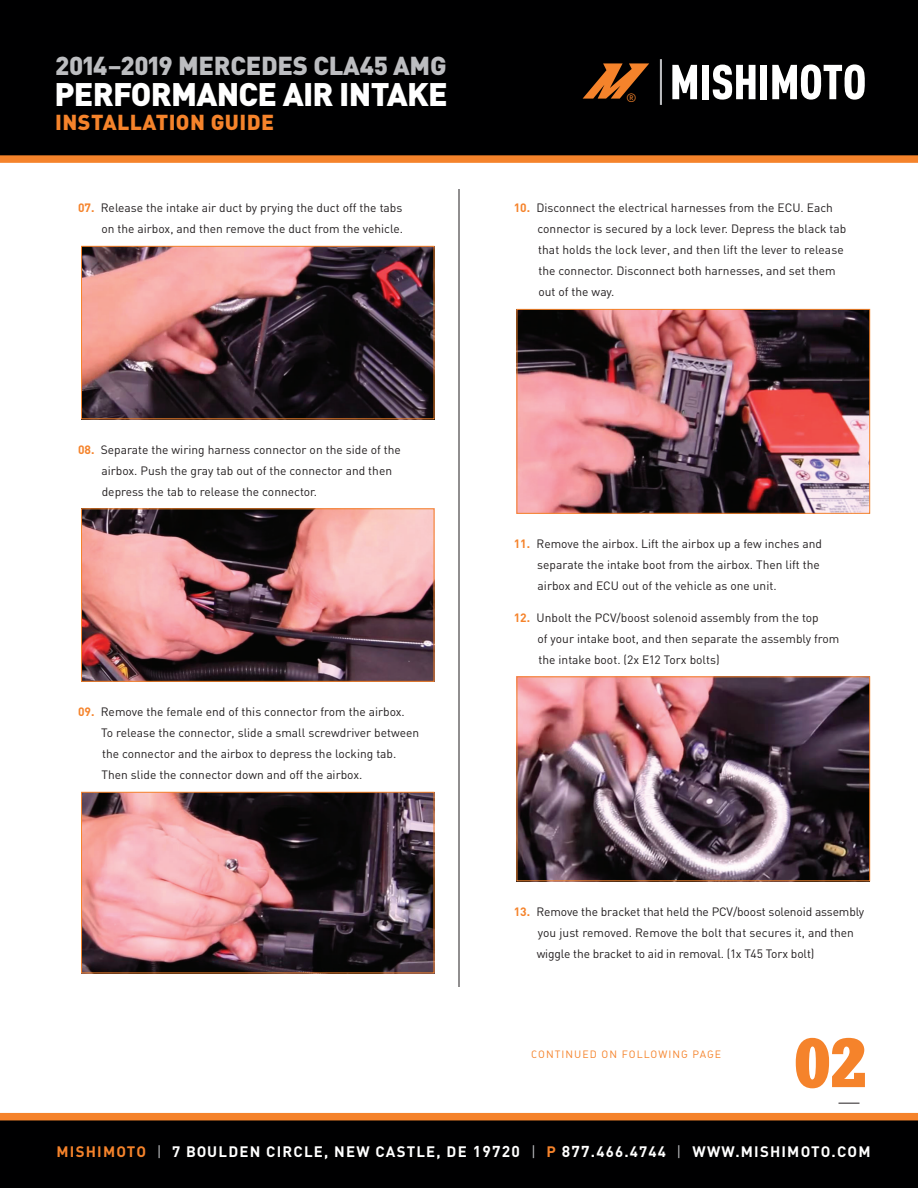
<style>
.page{position:relative;width:918px;height:1188px;background:#fff}
.page>*{position:absolute;margin:0;border:0;box-sizing:border-box;transform-origin:0 0}
.t1{font:72px "URW Egyptienne T Bold Extr Narr";color:#f5832b}
.t2{font:900 32.25px "DIN";letter-spacing:-.025em;color:#fff}
.t3{font:900 25.65px "DIN";letter-spacing:-.01em;color:#bcbdc0}
.t4{font:900 21.45px "DIN";letter-spacing:.02em;color:#f5832b}
.t5{font:700 15px "DIN";letter-spacing:.075em;color:#fff}
.t6{font:12px/21px "DIN";color:#231f20}
.t7{font:12px "DIN";color:#f5832b}
.t8{font:10.5px "DIN Regular Alternate";letter-spacing:.1em;color:#f5832b}
.s1{font-weight:700}
.s2{font-weight:700;color:#f5832b}
.s3{color:#f58424}
.s4{font-weight:400;color:#bcbdc0}
.s5{font-size:15.6px}
.s6{color:#f5832b}
</style>
<div class="page">
<div style="left:0;top:0;width:918px;height:163px;background:#000001"></div>
<svg style="left:672px;top:65px;width:25px;height:34px"></svg>
<div style="left:702px;top:65px;width:7px;height:34px;background:#fff"></div>
<svg style="left:713px;top:65px;width:43px;height:35px"></svg>
<div style="left:760px;top:65px;width:7px;height:34px;background:#fff"></div>
<svg style="left:772px;top:64px;width:93px;height:36px"></svg>
<svg style="left:583px;top:63px;width:66px;height:36px"></svg>
<hr style="left:660px;top:59px;width:2px;height:46px;background:#bcbdc0">
<svg style="left:839px;top:1103px;width:21px;height:1px"></svg>
<hr style="left:459px;top:189px;width:1px;height:798px;background:#231f20">
<svg style="left:0;top:1113px;width:918px;height:75px;fill:#000001"></svg>
<img style="left:83px;top:248px;width:349px;height:169px">
<div style="left:81px;top:246px;width:353px;height:173px;border:1px solid #f5832b"></div>
<img style="left:83px;top:511px;width:349px;height:169px">
<div style="left:81px;top:509px;width:353px;height:173px;border:1px solid #f5832b"></div>
<img style="left:83px;top:794px;width:349px;height:177px">
<div style="left:81px;top:792px;width:353px;height:181px;border:1px solid #f5832b"></div>
<img style="left:519px;top:311px;width:349px;height:201px">
<div style="left:517px;top:309px;width:353px;height:205px;border:1px solid #f5832b"></div>
<img style="left:519px;top:679px;width:349px;height:200px">
<div style="left:517px;top:677px;width:353px;height:204px;border:1px solid #f5832b"></div>
<h3 class="t3" style="left:55px;top:48px;width:393px">2014<span class="s1">–</span>2019 MERCEDES CLA45 AMG</h3>
<h2 class="t2" style="left:54px;top:73px;width:395px">PERFORMANCE AIR INTAKE</h2>
<h3 class="t4" style="left:55px;top:108px;width:220px">INSTALLATION GUIDE</h3>
<p class="t6" style="left:78px;top:197px;width:327px;text-align:right"><span class="s2">07.</span> Release the intake air duct by prying the duct off the tabs on the airbox, and then remove the duct from the vehicle.</p>
<p class="t6" style="left:101px;top:439px;width:301px;text-indent:-23px"><span class="s2">08.</span> Separate the wiring harness connector on the side of the airbox. Push the gray tab out of the connector and then depress the tab to release the connector.</p>
<p class="t6" style="left:101px;top:701px;width:319px;text-indent:-23px"><span class="s2">09.</span> Remove the female end of this connector from the airbox.<br>To release the connector, slide a small screwdriver between the connector and the airbox to depress the locking tab.<br>Then slide the connector down and off the airbox.</p>
<p class="t7" style="left:626px;top:90px;width:12px">®</p>
<p class="t6" style="left:538px;top:197px;width:310px;text-indent:-24px"><span class="s2">10.</span> Disconnect the electrical harnesses from the ECU. Each connector is secured by a lock lever. Depress the black tab that holds the lock lever, and then lift the lever to release the connector. Disconnect both harnesses, and set them out of the way.</p>
<p class="t6" style="left:537px;top:533px;width:286px;text-indent:-24px"><span class="s2">11.</span> Remove the airbox. Lift the airbox up a few inches and separate the intake boot from the airbox. Then lift the airbox and ECU out of the vehicle as one unit.</p>
<p class="t6" style="left:538px;top:607px;width:303px;text-indent:-24px"><span class="s2">12.</span> Unbolt the PCV/boost solenoid assembly from the top<br>of your intake boot, and then separate the assembly from the intake boot. (2x E12 Torx bolts)</p>
<p class="t6" style="left:537px;top:901px;width:329px;text-indent:-23px"><span class="s2">13.</span> Remove the bracket that held the PCV/boost solenoid assembly you just removed. Remove the bolt that secures it, and then wiggle the bracket to aid in removal. (1x T45 Torx bolt)</p>
<p class="t8" style="left:531px;top:1047px;width:191px">CONTINUED ON FOLLOWING PAGE</p>
<h1 class="t1" style="left:794px;top:1020px;width:74px">02</h1>
<p class="t5" style="left:42px;top:1142px;width:771px"><span class="s3">MISHIMOTO</span> <span class="s4">|</span> 18 BOULDEN CIRCLE, NEW CASTLE, DE <span class="s5">19720</span> <span class="s4">|</span> <span class="s3">P</span> <span class="s5">1</span>.<span class="s5">877</span>.GOMISHI <span class="s4">|</span> WWW.MISHIMO</p>
<p class="t5" style="left:57px;top:1142px;width:815px"><span class="s6">MISHIMOTO</span> <span class="s4">|</span> 7 BOULDEN CIRCLE, NEW CASTLE, DE <span class="s5">19720</span> <span class="s4">|</span> <span class="s6">P</span> <span class="s5">877</span>.466.4744 <span class="s4">|</span> WWW.MISHIMOTO.COM</p>
</div>
